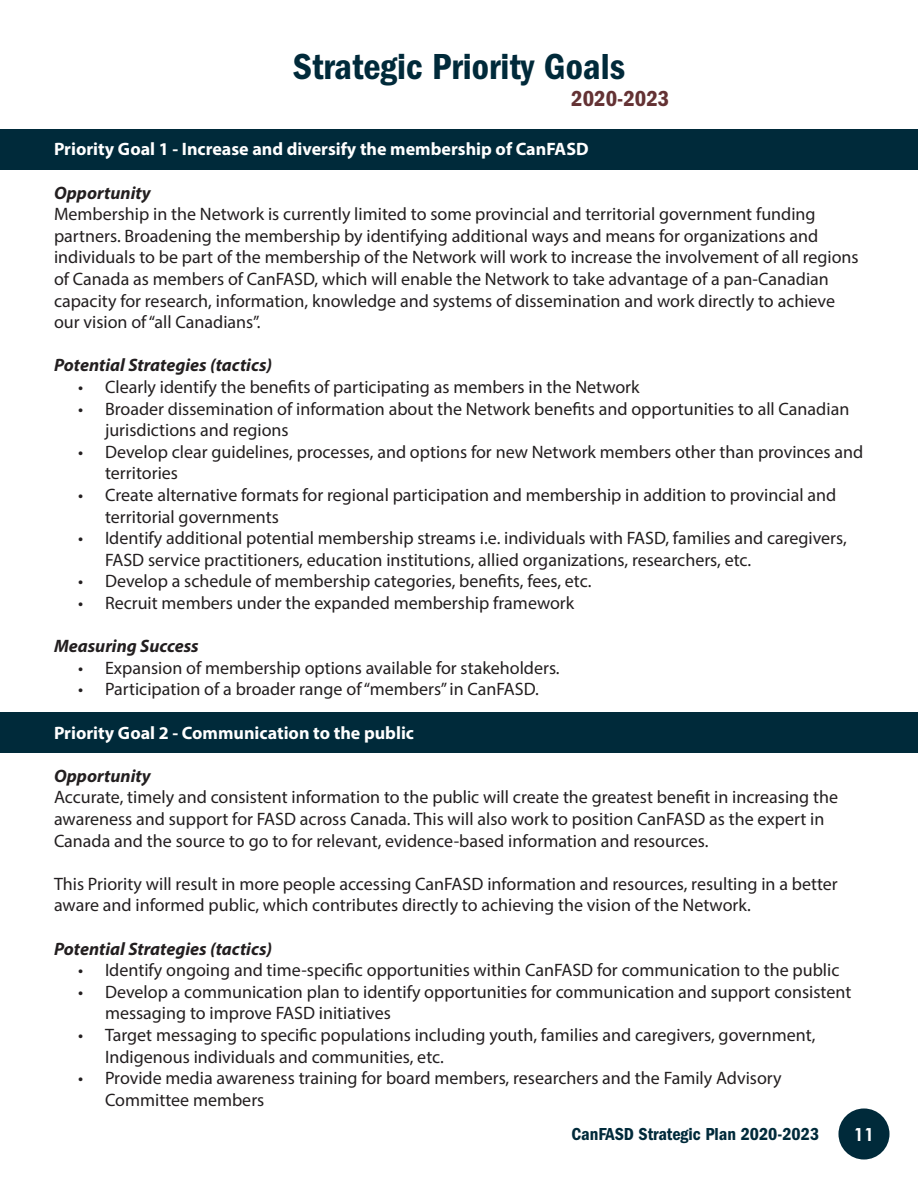
<style>
.page{position:relative;width:918px;height:1188px;background:#fff}
.page>*{position:absolute;margin:0;border:0;box-sizing:border-box;transform-origin:0 0}
.t1{font:37.5px "Franklin Gothic LT Pro Cn Dm";color:#002a3a}
.t2{font:22.5px "Franklin Gothic LT Pro Cn Dm";color:#643234}
.t3{font:18px/21.6px "Myriad Pro";color:#231f20}
.t4{font:700 18px "Myriad Pro";color:#fff}
.t5{font:italic 700 18px "Myriad Pro";color:#231f20}
.t6{font:18px "Franklin Gothic LT Pro Cn Dm";color:#002a3a}
.t7{font:700 18px "Century Gothic Pro";color:#fff}
</style>
<div class="page">
<div style="left:838px;top:1108px;width:52px;height:52px;background:#002a3a;border-radius:50%"></div>
<div style="left:0;top:129px;width:918px;height:40px;background:#002a3a"></div>
<div style="left:0;top:712px;width:918px;height:41px;background:#002a3a"></div>
<p class="t1" style="left:293px;top:45px;width:334px">Strategic Priority Goals</p>
<p class="t2" style="left:571px;top:86px;width:100px">2020-2023</p>
<p class="t4" style="left:54px;top:138px;width:536px">Priority Goal 1 - Increase and diversify the membership of CanFASD</p>
<p class="t5" style="left:54px;top:181px;width:98px">Opportunity</p>
<p class="t3" style="left:54px;top:203px;width:806px">Membership in the Network is currently limited to some provincial and territorial government funding partners. Broadening the membership by identifying additional ways and means for organizations and individuals to be part of the membership of the Network will work to increase the involvement of all regions of Canada as members of CanFASD, which will enable the Network to take advantage of a pan-Canadian capacity for research, information, knowledge and systems of dissemination and work directly to achieve our vision of “all Canadians”.</p>
<p class="t5" style="left:54px;top:354px;width:220px">Potential Strategies (tactics)</p>
<p class="t3" style="left:78px;top:376px;width:563px">• Clearly identify the benefits of participating as members in the Network</p>
<p class="t3" style="left:105px;top:397px;width:746px;text-indent:-27px">• Broader dissemination of information about the Network benefits and opportunities to all Canadian jurisdictions and regions</p>
<p class="t3" style="left:105px;top:441px;width:760px;text-indent:-27px">• Develop clear guidelines, processes, and options for new Network members other than provinces and territories</p>
<p class="t3" style="left:105px;top:484px;width:733px;text-indent:-27px">• Create alternative formats for regional participation and membership in addition to provincial and territorial governments</p>
<p class="t3" style="left:105px;top:527px;width:743px;text-indent:-27px">• Identify additional potential membership streams i.e. individuals with FASD, families and caregivers,<br>FASD service practitioners, education institutions, allied organizations, researchers, etc.</p>
<p class="t3" style="left:78px;top:570px;width:515px">• Develop a schedule of membership categories, benefits, fees, etc.</p>
<p class="t3" style="left:78px;top:592px;width:498px">• Recruit members under the expanded membership framework</p>
<p class="t5" style="left:54px;top:634px;width:146px">Measuring Success</p>
<p class="t3" style="left:78px;top:657px;width:483px">• Expansion of membership options available for stakeholders.</p>
<p class="t3" style="left:78px;top:678px;width:462px">• Participation of a broader range of “members” in CanFASD.</p>
<p class="t4" style="left:54px;top:721px;width:362px">Priority Goal 2 - Communication to the public</p>
<p class="t5" style="left:54px;top:764px;width:98px">Opportunity</p>
<p class="t3" style="left:54px;top:786px;width:786px">Accurate, timely and consistent information to the public will create the greatest benefit in increasing the awareness and support for FASD across Canada. This will also work to position CanFASD as the expert in<br>Canada and the source to go to for relevant, evidence-based information and resources.</p>
<p class="t3" style="left:54px;top:873px;width:785px">This Priority will result in more people accessing CanFASD information and resources, resulting in a better aware and informed public, which contributes directly to achieving the vision of the Network.</p>
<p class="t5" style="left:54px;top:937px;width:220px">Potential Strategies (tactics)</p>
<p class="t3" style="left:78px;top:959px;width:763px">• Identify ongoing and time-specific opportunities within CanFASD for communication to the public</p>
<p class="t3" style="left:105px;top:981px;width:748px;text-indent:-27px">• Develop a communication plan to identify opportunities for communication and support consistent messaging to improve FASD initiatives</p>
<p class="t3" style="left:105px;top:1024px;width:712px;text-indent:-27px">• Target messaging to specific populations including youth, families and caregivers, government,<br>Indigenous individuals and communities, etc.</p>
<p class="t3" style="left:105px;top:1067px;width:678px;text-indent:-27px">• Provide media awareness training for board members, researchers and the Family Advisory<br>Committee members</p>
<p class="t6" style="left:571px;top:1124px;width:249px">CanFASD Strategic Plan 2020-2023</p>
<p class="t7" style="left:854px;top:1123px;width:22px">11</p>
</div>
